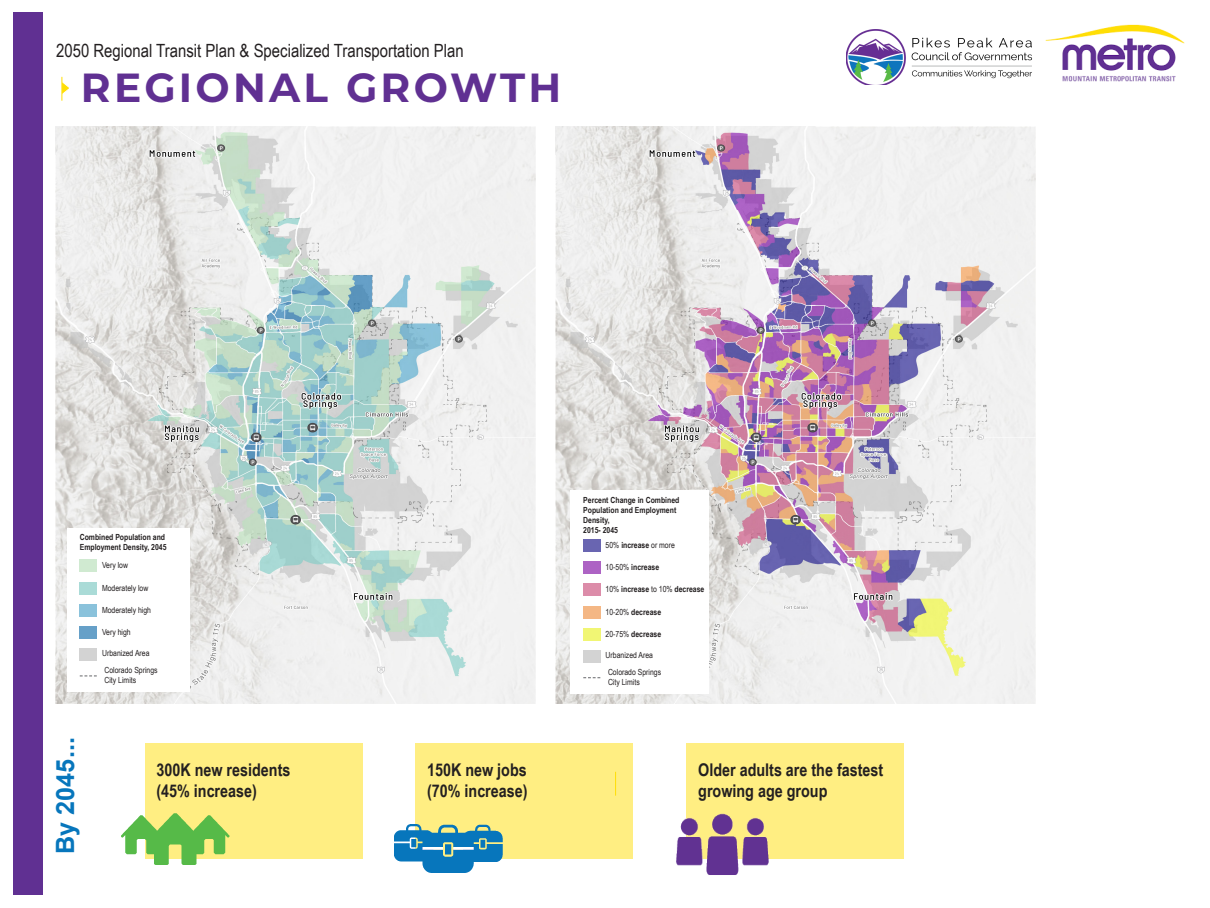
<style>
.page{position:relative;width:1210px;height:908px;background:#fff}
.page>*{position:absolute;margin:0;border:0;box-sizing:border-box;transform-origin:0 0}
.t1{font:700 40.6px "Montserrat";letter-spacing:.08em;color:#603092}
.t2{font:700 25.2px "Arial";color:#0776bc}
.t3{font:18.2px "Arial Narrow";color:#231f20}
.t4{font:700 17.5px/21px "Arial Narrow";color:#231f20}
.t5{font:700 8.4px/10.1px "Arial Narrow";color:#231f20}
.t6{font:8.4px/17.4px "Arial Narrow";color:#231f20}
.s1{font-weight:400}
.s2{font-weight:700}
</style>
<div class="page">
<div style="left:145px;top:742px;width:217px;height:116px;background:#ffee82"></div>
<div style="left:416px;top:742px;width:217px;height:116px;background:#ffee82"></div>
<div style="left:13px;top:13px;width:29px;height:882px;background:#603092"></div>
<img style="left:1045px;top:24px;width:140px;height:58px">
<img style="left:847px;top:29px;width:185px;height:56px">
<svg style="left:615px;top:771px;width:1px;height:24px"></svg>
<svg style="left:61px;top:77px;width:8px;height:24px"></svg>
<img style="left:56px;top:127px;width:479px;height:575px">
<img style="left:555px;top:127px;width:480px;height:575px">
<img style="left:122px;top:813px;width:107px;height:52px">
<img style="left:394px;top:806px;width:108px;height:67px">
<div style="left:687px;top:742px;width:217px;height:116px;background:#ffee82"></div>
<img style="left:676px;top:809px;width:93px;height:66px">
<div style="left:67px;top:528px;width:123px;height:163px;background:#fff"></div>
<div style="left:80px;top:648px;width:17px;height:13px;background:#d3d3d3"></div>
<div style="left:80px;top:559px;width:17px;height:13px;background:#d0ead1"></div>
<div style="left:80px;top:581px;width:17px;height:13px;background:#aadbd7"></div>
<div style="left:80px;top:604px;width:17px;height:12px;background:#8ac2db"></div>
<div style="left:80px;top:626px;width:17px;height:12px;background:#66a0c8"></div>
<svg style="left:80px;top:675px;width:17px;height:1px"></svg>
<div style="left:571px;top:490px;width:138px;height:203px;background:#fff"></div>
<div style="left:583px;top:650px;width:17px;height:12px;background:#d3d3d3"></div>
<div style="left:583px;top:561px;width:17px;height:13px;background:#ad63c4"></div>
<div style="left:583px;top:583px;width:17px;height:13px;background:#dc8ca9"></div>
<div style="left:583px;top:605px;width:17px;height:13px;background:#f4b785"></div>
<div style="left:583px;top:628px;width:17px;height:12px;background:#f1f674"></div>
<svg style="left:583px;top:677px;width:17px;height:1px"></svg>
<div style="left:583px;top:539px;width:17px;height:12px;background:#6965b1"></div>
<p class="t3" style="left:56px;top:38px;width:409px">2050 Regional Transit Plan &amp; Specialized Transportation Plan</p>
<h1 class="t1" style="left:81px;top:58px;width:482px">REGIONAL GROWTH</h1>
<p class="t5" style="left:80px;top:531px;width:88px">Combined Population and<br>Employment Density, 2045</p>
<p class="t6" style="left:102px;top:555px;width:28px">Very low</p>
<p class="t6" style="left:102px;top:578px;width:48px">Moderately low</p>
<p class="t6" style="left:102px;top:600px;width:51px">Moderately high</p>
<p class="t6" style="left:102px;top:623px;width:30px">Very high</p>
<p class="t6" style="left:102px;top:643px;width:57px">Urbanized Area<br>Colorado Springs</p>
<p class="t6" style="left:104px;top:671px;width:33px">City Limits</p>
<p class="t5" style="left:583px;top:494px;width:98px">Percent Change in Combined<br>Population and Employment<br>Density,<br>2015- 2045</p>
<p class="t5" style="left:605px;top:561px;width:55px"><span class="s1">10-50%</span> increase</p>
<p class="t5" style="left:605px;top:584px;width:100px"><span class="s1">10%</span> increase <span class="s1">to 10%</span> decrease</p>
<p class="t5" style="left:605px;top:606px;width:57px"><span class="s1">10-20%</span> decrease</p>
<p class="t5" style="left:605px;top:628px;width:57px"><span class="s1">20-75%</span> decrease</p>
<p class="t6" style="left:605px;top:645px;width:57px">Urbanized Area<br>Colorado Springs</p>
<p class="t6" style="left:608px;top:673px;width:33px">City Limits</p>
<p class="t6" style="left:605px;top:536px;width:71px">50% <span class="s2">increase</span> or more</p>
<h2 class="t2" style="left:48px;top:853px;width:118px;rotate:-90deg">By 2045...</h2>
<p class="t4" style="left:156px;top:758px;width:135px">300K new residents (45% increase)</p>
<p class="t4" style="left:427px;top:758px;width:102px">150K new jobs (70% increase)</p>
<p class="t4" style="left:698px;top:758px;width:187px">Older adults are the fastest growing age group</p>
</div>
